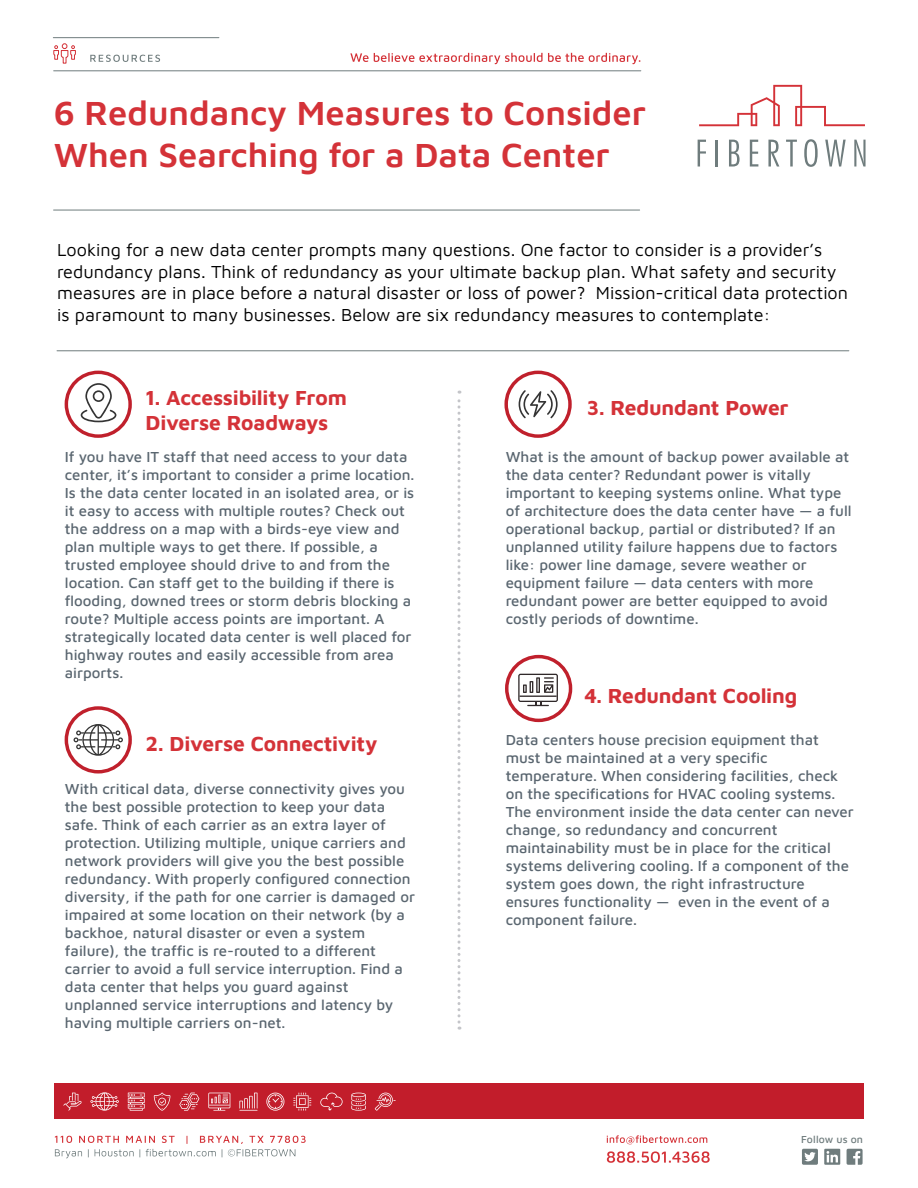
<style>
.page{position:relative;width:918px;height:1188px;background:#fff}
.page>*{position:absolute;margin:0;border:0;box-sizing:border-box;transform-origin:0 0}
.t1{font:600 34.5px/41.4px "Maven Pro";color:#d43238}
.t2{font:700 21px/25.2px "Maven Pro";letter-spacing:-.01em;color:#d43238}
.t3{font:18px/21.6px "Maven Pro";color:#000}
.t4{font:500 15px/18px "Maven Pro";color:#5a6670}
.t5{font:500 10.5px "Maven Pro";letter-spacing:.015em;color:#6f7c7d}
</style>
<div class="page">
<div style="left:65px;top:706px;width:67px;height:68px;border:3px solid #c0202c;border-radius:50%"></div>
<svg style="left:81px;top:383px;width:35px;height:39px"></svg>
<div style="left:54px;top:1083px;width:810px;height:36px;background:#c21d2b"></div>
<svg style="left:802px;top:1149px;width:16px;height:16px"></svg>
<svg style="left:824px;top:1149px;width:16px;height:16px"></svg>
<svg style="left:847px;top:1149px;width:16px;height:16px"></svg>
<svg style="left:607px;top:1135px;width:100px;height:9px"></svg>
<svg style="left:607px;top:1151px;width:103px;height:12px"></svg>
<svg style="left:90px;top:1092px;width:29px;height:19px"></svg>
<svg style="left:179px;top:1093px;width:20px;height:18px"></svg>
<svg style="left:208px;top:1093px;width:22px;height:18px"></svg>
<svg style="left:154px;top:1093px;width:16px;height:18px"></svg>
<svg style="left:63px;top:1093px;width:19px;height:18px"></svg>
<svg style="left:239px;top:1093px;width:19px;height:18px"></svg>
<svg style="left:128px;top:1093px;width:17px;height:18px"></svg>
<svg style="left:266px;top:1093px;width:18px;height:18px"></svg>
<svg style="left:293px;top:1093px;width:18px;height:18px"></svg>
<svg style="left:320px;top:1093px;width:23px;height:18px"></svg>
<svg style="left:351px;top:1093px;width:15px;height:18px"></svg>
<svg style="left:375px;top:1093px;width:21px;height:18px"></svg>
<svg style="left:55px;top:1136px;width:251px;height:22px"></svg>
<svg style="left:350px;top:53px;width:290px;height:11px"></svg>
<hr style="left:54px;top:71px;width:587px;height:1px;background:#6f7c7d">
<hr style="left:53px;top:37px;width:166px;height:1px;background:#6f7c7d">
<svg style="left:53px;top:43px;width:23px;height:21px"></svg>
<hr style="left:54px;top:210px;width:586px;height:1px;background:#6f7c7d">
<svg style="left:90px;top:55px;width:70px;height:7px"></svg>
<svg style="left:698px;top:140px;width:8px;height:27px"></svg>
<hr style="left:715px;top:140px;width:3px;height:27px;background:#6f7c7d">
<svg style="left:729px;top:140px;width:11px;height:27px"></svg>
<svg style="left:750px;top:140px;width:8px;height:27px"></svg>
<svg style="left:768px;top:140px;width:11px;height:27px"></svg>
<svg style="left:786px;top:140px;width:11px;height:27px"></svg>
<svg style="left:804px;top:139px;width:14px;height:28px"></svg>
<svg style="left:825px;top:140px;width:21px;height:27px"></svg>
<svg style="left:854px;top:140px;width:12px;height:27px"></svg>
<svg style="left:699px;top:85px;width:166px;height:41px"></svg>
<hr style="left:57px;top:351px;width:792px;height:1px;background:#6f7c7d">
<div style="left:65px;top:371px;width:67px;height:67px;border:3px solid #c0202c;border-radius:50%"></div>
<svg style="left:458px;top:391px;width:2px;height:639px"></svg>
<svg style="left:74px;top:724px;width:49px;height:32px"></svg>
<div style="left:505px;top:655px;width:67px;height:67px;border:3px solid #c0202c;border-radius:50%"></div>
<svg style="left:518px;top:674px;width:40px;height:32px"></svg>
<hr style="left:520px;top:696px;width:37px;height:1px;background:#30292a">
<div style="left:504px;top:371px;width:68px;height:67px;border:3px solid #c0202c;border-radius:50%"></div>
<svg style="left:519px;top:390px;width:39px;height:28px"></svg>
<h1 class="t1" style="left:54px;top:91px;width:594px">6 Redundancy Measures to Consider<br>When Searching for a Data Center</h1>
<p class="t3" style="left:57px;top:238px;width:792px">Looking for a new data center prompts many questions. One factor to consider is a provider’s redundancy plans. Think of redundancy as your ultimate backup plan. What safety and security measures are in place before a natural disaster or loss of power? Mission-critical data protection is paramount to many businesses. Below are six redundancy measures to contemplate:</p>
<h2 class="t2" style="left:146px;top:384px;width:203px">1. Accessibility From<br>Diverse Roadways</h2>
<p class="t4" style="left:65px;top:447px;width:351px">If you have IT staff that need access to your data center, it’s important to consider a prime location.<br>Is the data center located in an isolated area, or is it easy to access with multiple routes? Check out the address on a map with a birds-eye view and plan multiple ways to get there. If possible, a trusted employee should drive to and from the location. Can staff get to the building if there is flooding, downed trees or storm debris blocking a route? Multiple access points are important. A strategically located data center is well placed for highway routes and easily accessible from area airports.</p>
<h2 class="t2" style="left:145px;top:730px;width:234px">2. Diverse Connectivity</h2>
<p class="t4" style="left:65px;top:779px;width:352px">With critical data, diverse connectivity gives you the best possible protection to keep your data safe. Think of each carrier as an extra layer of protection. Utilizing multiple, unique carriers and network providers will give you the best possible redundancy. With properly configured connection diversity, if the path for one carrier is damaged or impaired at some location on their network (by a backhoe, natural disaster or even a system failure), the traffic is re-routed to a different carrier to avoid a full service interruption. Find a data center that helps you guard against unplanned service interruptions and latency by having multiple carriers on-net.</p>
<h2 class="t2" style="left:587px;top:394px;width:203px">3. Redundant Power</h2>
<p class="t4" style="left:506px;top:447px;width:347px">What is the amount of backup power available at the data center? Redundant power is vitally important to keeping systems online. What type of architecture does the data center have — a full operational backup, partial or distributed? If an unplanned utility failure happens due to factors like: power line damage, severe weather or equipment failure — data centers with more redundant power are better equipped to avoid costly periods of downtime.</p>
<h2 class="t2" style="left:584px;top:681px;width:215px">4. Redundant Cooling</h2>
<p class="t4" style="left:506px;top:730px;width:350px">Data centers house precision equipment that must be maintained at a very specific temperature. When considering facilities, check on the specifications for HVAC cooling systems.<br>The environment inside the data center can never change, so redundancy and concurrent maintainability must be in place for the critical systems delivering cooling. If a component of the system goes down, the right infrastructure ensures functionality — even in the event of a component failure.</p>
<p class="t5" style="left:801px;top:1132px;width:64px">Follow us on</p>
</div>
